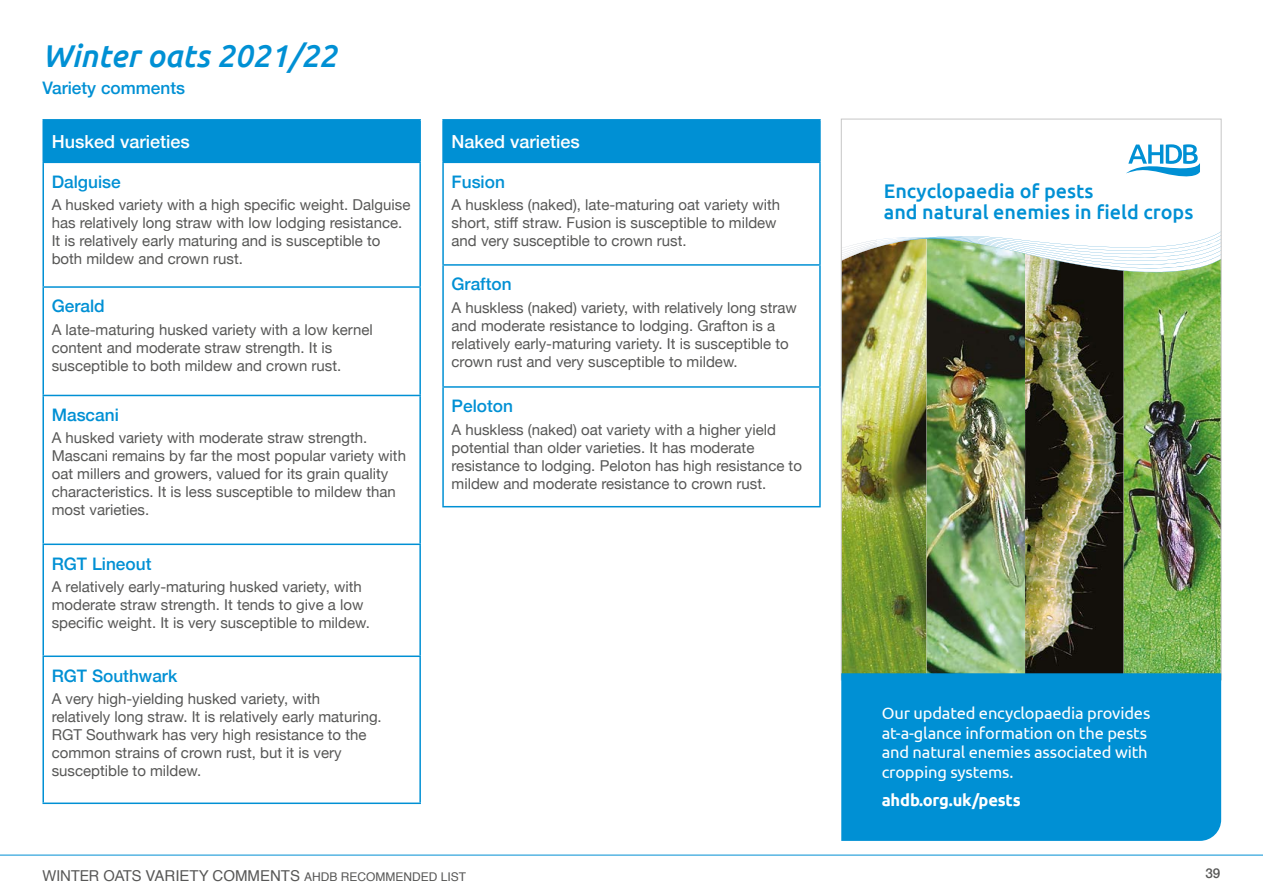
<style>
.page{position:relative;width:1263px;height:893px;background:#fff}
.page>*{position:absolute;margin:0;border:0;box-sizing:border-box;transform-origin:0 0}
.PAGE_TITLE{font:italic 500 31.5px "Ubuntu";color:#0090d4}
.t1{font:500 19.8px/21.6px "Ubuntu";color:#0090d4}
.TABLE_HEADING{font:500 18px "Helvetica Neue";color:#fff}
.BLUE_SUB_HEADING_1{font:500 17.25px "Helvetica Neue";color:#0090d4}
.t2{font:16.5px/19.8px "Ubuntu";letter-spacing:-.01em;color:#fff}
.t3{font:700 16.5px "Ubuntu";letter-spacing:-.01em;color:#fff}
.MAIN_BODY{font:15px/18px "Helvetica Neue";color:#575756}
.t4{font:500 13.5px "Helvetica Neue";color:#575756}
.MAIN_BODY-2{font:12px "Helvetica";color:#575756}
.s1{font-family:"Helvetica Neue";font-size:15px}
.s2{font-size:15px}
</style>
<div class="page">
<svg style="left:0;top:855px;width:1263px;height:1px"></svg>
<svg style="left:1126px;top:144px;width:74px;height:33px"></svg>
<img style="left:843px;top:231px;width:379px;height:456px">
<div style="left:43px;top:120px;width:377px;height:42px;background:#0090d4"></div>
<svg style="left:44px;top:163px;width:375px;height:383px"></svg>
<hr style="left:42px;top:163px;width:2px;height:123px;background:#0090d4">
<hr style="left:419px;top:163px;width:2px;height:123px;background:#0090d4">
<hr style="left:42px;top:286px;width:379px;height:2px;background:#0090d4">
<hr style="left:42px;top:288px;width:2px;height:107px;background:#0090d4">
<hr style="left:419px;top:288px;width:2px;height:107px;background:#0090d4">
<hr style="left:42px;top:395px;width:379px;height:1px;background:#0090d4">
<hr style="left:42px;top:396px;width:2px;height:148px;background:#0090d4">
<hr style="left:419px;top:396px;width:2px;height:148px;background:#0090d4">
<hr style="left:42px;top:544px;width:379px;height:1px;background:#0090d4">
<hr style="left:42px;top:545px;width:2px;height:110px;background:#0090d4">
<hr style="left:419px;top:545px;width:2px;height:110px;background:#0090d4">
<hr style="left:42px;top:655px;width:379px;height:2px;background:#0090d4">
<hr style="left:42px;top:657px;width:2px;height:145px;background:#0090d4">
<hr style="left:419px;top:657px;width:2px;height:145px;background:#0090d4">
<hr style="left:42px;top:802px;width:379px;height:2px;background:#0090d4">
<hr style="left:42px;top:119px;width:379px;height:2px;background:#0090d4">
<hr style="left:42px;top:121px;width:2px;height:41px;background:#0090d4">
<hr style="left:419px;top:121px;width:2px;height:41px;background:#0090d4">
<hr style="left:42px;top:162px;width:379px;height:1px;background:#0090d4">
<div style="left:443px;top:120px;width:377px;height:42px;background:#0090d4"></div>
<svg style="left:444px;top:163px;width:375px;height:343px"></svg>
<hr style="left:442px;top:163px;width:2px;height:101px;background:#0090d4">
<hr style="left:819px;top:163px;width:2px;height:101px;background:#0090d4">
<hr style="left:442px;top:264px;width:379px;height:2px;background:#0090d4">
<hr style="left:442px;top:266px;width:2px;height:120px;background:#0090d4">
<hr style="left:819px;top:266px;width:2px;height:120px;background:#0090d4">
<hr style="left:442px;top:386px;width:379px;height:2px;background:#0090d4">
<hr style="left:442px;top:388px;width:2px;height:118px;background:#0090d4">
<hr style="left:819px;top:388px;width:2px;height:118px;background:#0090d4">
<hr style="left:442px;top:506px;width:379px;height:1px;background:#0090d4">
<hr style="left:442px;top:119px;width:379px;height:2px;background:#0090d4">
<hr style="left:442px;top:121px;width:2px;height:41px;background:#0090d4">
<hr style="left:819px;top:121px;width:2px;height:41px;background:#0090d4">
<hr style="left:442px;top:162px;width:379px;height:1px;background:#0090d4">
<div style="left:841px;top:673px;width:380px;height:168px;background:#0090d4"></div>
<p class="PAGE_TITLE" style="left:43px;top:37px;width:296px">Winter oats 2021/22</p>
<p class="BLUE_SUB_HEADING_1" style="left:43px;top:74px;width:144px">Variety comments</p>
<p class="TABLE_HEADING" style="left:52px;top:127px;width:140px">Husked varieties</p>
<p class="BLUE_SUB_HEADING_1" style="left:52px;top:168px;width:71px">Dalguise</p>
<p class="MAIN_BODY" style="left:52px;top:196px;width:360px">A husked variety with a high specific weight. Dalguise has relatively long straw with low lodging resistance.<br>It is relatively early maturing and is susceptible to both mildew and crown rust.</p>
<p class="BLUE_SUB_HEADING_1" style="left:52px;top:292px;width:55px">Gerald</p>
<p class="MAIN_BODY" style="left:52px;top:321px;width:323px">A late-maturing husked variety with a low kernel content and moderate straw strength. It is susceptible to both mildew and crown rust.</p>
<p class="BLUE_SUB_HEADING_1" style="left:52px;top:401px;width:69px">Mascani</p>
<p class="MAIN_BODY" style="left:52px;top:430px;width:356px">A husked variety with moderate straw strength.<br>Mascani remains by far the most popular variety with oat millers and growers, valued for its grain quality characteristics. It is less susceptible to mildew than most varieties.</p>
<p class="BLUE_SUB_HEADING_1" style="left:52px;top:550px;width:101px">RGT Lineout</p>
<p class="MAIN_BODY" style="left:52px;top:578px;width:320px">A relatively early-maturing husked variety, with moderate straw strength. It tends to give a low specific weight. It is very susceptible to mildew.</p>
<p class="BLUE_SUB_HEADING_1" style="left:52px;top:662px;width:127px">RGT Southwark</p>
<p class="MAIN_BODY" style="left:52px;top:690px;width:332px">A very high-yielding husked variety, with relatively long straw. It is relatively early maturing.<br>RGT Southwark has very high resistance to the common strains of crown rust, but it is very susceptible to mildew.</p>
<p class="TABLE_HEADING" style="left:452px;top:127px;width:130px">Naked varieties</p>
<p class="BLUE_SUB_HEADING_1" style="left:452px;top:168px;width:55px">Fusion</p>
<p class="MAIN_BODY" style="left:452px;top:196px;width:330px">A huskless (naked), late-maturing oat variety with short, stiff straw. Fusion is susceptible to mildew and very susceptible to crown rust.</p>
<p class="BLUE_SUB_HEADING_1" style="left:452px;top:270px;width:62px">Grafton</p>
<p class="MAIN_BODY" style="left:452px;top:299px;width:347px">A huskless (naked) variety, with relatively long straw and moderate resistance to lodging. Grafton is a relatively early-maturing variety. It is susceptible to crown rust and very susceptible to mildew.</p>
<p class="BLUE_SUB_HEADING_1" style="left:452px;top:392px;width:63px">Peloton</p>
<p class="MAIN_BODY" style="left:452px;top:421px;width:352px">A huskless (naked) oat variety with a higher yield potential than older varieties. It has moderate resistance to lodging. Peloton has high resistance to mildew and moderate resistance to crown rust.</p>
<p class="MAIN_BODY-2" style="left:43px;top:867px;width:425px"><span class="s1">WINTER OATS</span> <span class="s2">VARIETY COMMENTS</span> AHDB RECOMMENDED LIST</p>
<p class="t1" style="left:884px;top:179px;width:311px">Encyclopaedia of pests<br>and natural enemies in field crops</p>
<p class="t2" style="left:882px;top:702px;width:270px">Our updated encyclopaedia provides at-a-glance information on the pests and natural enemies associated with cropping systems.</p>
<p class="t3" style="left:882px;top:790px;width:141px">ahdb.org.uk/pests</p>
<p class="t4" style="left:1205px;top:863px;width:17px">39</p>
</div>
